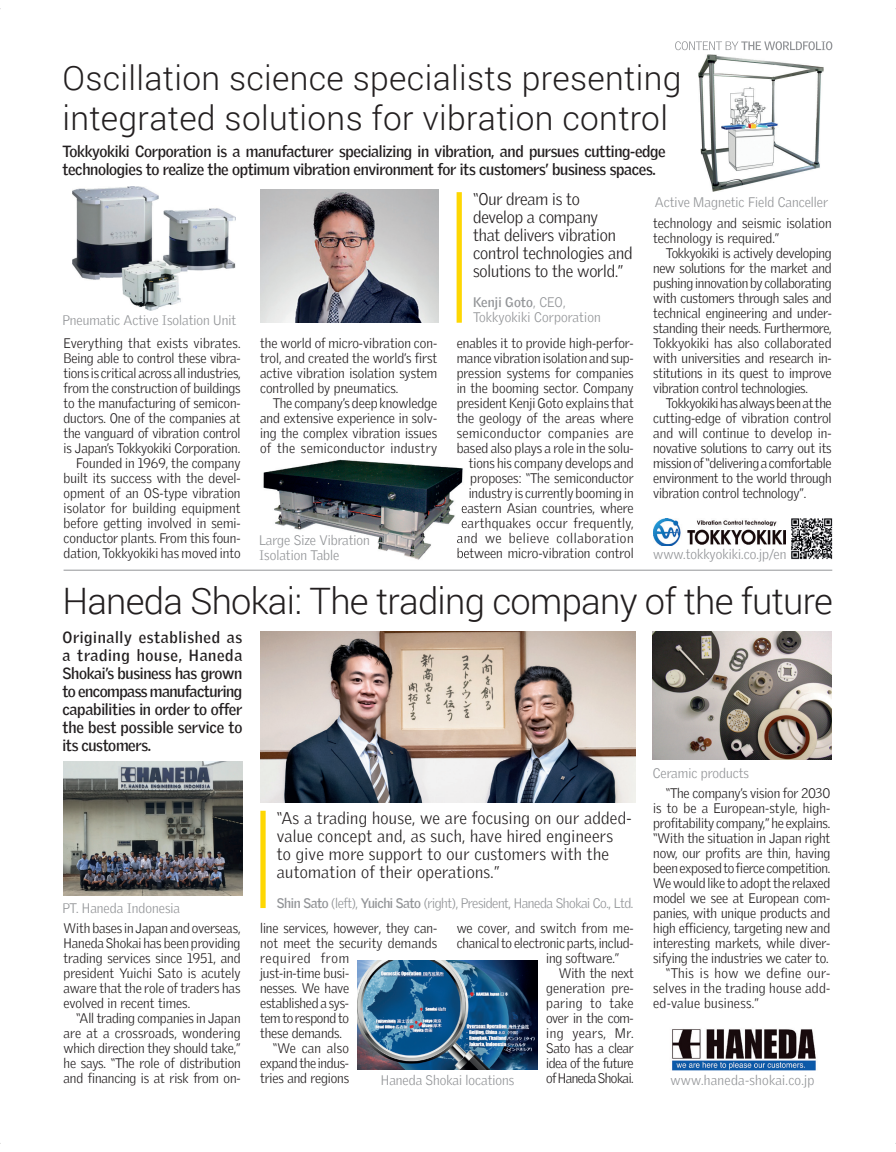
<style>
.page{position:relative;width:896px;height:1152px;background:#fff}
.page>*{position:absolute;margin:0;border:0;box-sizing:border-box;transform-origin:0 0}
.t1{font:300 36.45px "Roboto";letter-spacing:-.02em;color:#231f20}
.t2{font:300 33.6px/40px "Roboto";letter-spacing:.01em;color:#231f20}
.t3{font:300 16.5px/18px "Griffith Gothic";letter-spacing:.015em;color:#231f20}
.t4{font:300 16.5px/18px "Griffith Gothic";letter-spacing:-.01em;color:#231f20}
.t5{font:700 15.75px/18px "Griffith Gothic";letter-spacing:-.02em;color:#231f20;text-align:justify}
.t6{font:300 13.5px/15px "Griffith Gothic";letter-spacing:-.01em;color:#231f20;text-align:justify}
.t7{font:300 13.5px/15px "Griffith Gothic";color:#939598}
.t8{font:300 13.5px "Griffith Gothic";letter-spacing:-.03em;color:#939598}
.t9{font:300 13.5px "Griffith Gothic";letter-spacing:.02em;color:#231f20}
.t10{font:300 13.5px "Griffith Gothic";letter-spacing:.02em;color:#939598}
.t11{font:300 13.5px "Griffith Gothic";letter-spacing:.03em;color:#231f20}
.t12{font:300 13.5px "Griffith Gothic";letter-spacing:-.03em;color:#231f20}
.t13{font:300 13.5px "Griffith Gothic";letter-spacing:-.035em;color:#231f20}
.t14{font:300 13.5px "Griffith Gothic";letter-spacing:.01em;color:#231f20}
.t15{font:300 13.5px "Griffith Gothic";letter-spacing:.06em;color:#231f20}
.t16{font:300 13.5px "Griffith Gothic";letter-spacing:.025em;color:#231f20}
.t17{font:300 13.5px "Griffith Gothic";letter-spacing:.035em;color:#231f20}
.s1{font-weight:700}
</style>
<div class="page">
<svg style="left:675px;top:41px;width:157px;height:9px"></svg>
<hr style="left:64px;top:569px;width:768px;height:1px;background:#939598">
<img style="left:358px;top:960px;width:179px;height:108px">
<img style="left:260px;top:631px;width:375px;height:171px">
<div style="left:260px;top:810px;width:6px;height:97px;background:#fed702"></div>
<img style="left:672px;top:1029px;width:144px;height:41px">
<img style="left:653px;top:631px;width:178px;height:128px">
<img style="left:63px;top:761px;width:179px;height:134px">
<img style="left:260px;top:190px;width:179px;height:133px">
<div style="left:456px;top:192px;width:6px;height:131px;background:#fed702"></div>
<img style="left:698px;top:54px;width:125px;height:137px">
<img style="left:72px;top:187px;width:163px;height:123px">
<img style="left:263px;top:459px;width:204px;height:101px">
<svg style="left:457px;top:502px;width:10px;height:56px"></svg>
<img style="left:654px;top:519px;width:131px;height:27px">
<img style="left:791px;top:518px;width:41px;height:41px">
<h2 class="t2" style="left:62px;top:57px;width:620px">Oscillation science specialists presenting integrated solutions for vibration control</h2>
<p class="t5" style="left:62px;top:142px;width:605px">Tokkyokiki Corporation is a manufacturer specializing in vibration, and pursues cutting-edge technologies to realize the optimum vibration environment for its customers’ business spaces.</p>
<p class="t7" style="left:62px;top:312px;width:175px">Pneumatic Active Isolation Unit</p>
<p class="t6" style="left:64px;top:335px;width:179px;text-align:right">Everything that exists vibrates.<br>Being able to control these vibra&shy;tions is critical across all industries, from the construction of buildings to the manufacturing of semicon&shy;ductors. One of the companies at the vanguard of vibration control is Japan’s Tokkyokiki Corporation.<br>Founded in 1969, the company built its success with the devel&shy;opment of an OS-type vibration isolator for building equipment before getting involved in semi&shy;conductor plants. From this foun&shy;dation, Tokkyokiki has moved into</p>
<p class="t6" style="left:260px;top:335px;width:179px">the world of micro-vibration con&shy;trol, and created the world’s first active vibration isolation system controlled by pneumatics.</p>
<p class="t6" style="left:260px;top:395px;width:179px;text-indent:13px">The company’s deep knowledge and extensive experience in solv&shy;ing the complex vibration issues of the semiconductor industry</p>
<p class="t7" style="left:259px;top:532px;width:112px">Large Size Vibration<br>Isolation Table</p>
<p class="t4" style="left:473px;top:190px;width:161px">“Our dream is to develop a company<br>that delivers vibration control technologies and solutions to the world.”</p>
<p class="t7" style="left:473px;top:295px;width:129px"><span class="s1">Kenji Goto</span>, CEO,<br>Tokkyokiki Corporation</p>
<p class="t6" style="left:457px;top:335px;width:179px;text-align:right">enables it to provide high-perfor&shy;mance vibration isolation and sup&shy;pression systems for companies in the booming sector. Company president Kenji Goto explains that the geology of the areas where semiconductor companies are based also plays a role in the solu&shy;tions his company develops and proposes: “The semiconductor industry is currently booming in eastern Asian countries, where earthquakes occur frequently, and we believe collaboration between micro-vibration control</p>
<p class="t7" style="left:655px;top:194px;width:175px">Active Magnetic Field Canceller</p>
<p class="t6" style="left:653px;top:215px;width:180px">technol ogy and seismic isolation technology is required.”</p>
<p class="t6" style="left:653px;top:245px;width:180px;text-indent:13px">Tokkyokiki is actively developing new solutions for the market and pushing innovation by collaborating with customers through sales and technical engineering and under&shy;standing their needs. Furthermore, Tokkyokiki has also collaborated with universities and research in&shy;stitutions in its quest to improve vibration control technologies.</p>
<p class="t6" style="left:653px;top:395px;width:180px;text-indent:13px">Tokkyokiki has always been at the cutting-edge of vibration control and will continue to develop in&shy;novative solutions to carry out its mission of “delivering a comfortable environment to the world through vibration control technology”.</p>
<p class="t7" style="left:653px;top:546px;width:135px">www.tokkyokiki.co.jp/en</p>
<h1 class="t1" style="left:62px;top:576px;width:772px">Haneda Shokai: The trading company of the future</h1>
<p class="t5" style="left:62px;top:628px;width:181px">Originally established as a trading house, Haneda Shokai’s business has grown to encompass manufacturing capabilities in order to offer the best possible service to its customers.</p>
<p class="t7" style="left:62px;top:900px;width:119px">PT. Haneda Indonesia</p>
<p class="t6" style="left:64px;top:920px;width:179px">With bases in Japan and overseas, Haneda Shokai has been providing trading services since 1951, and president Yuichi Sato is acutely aware that the role of traders has evolved in recent times.</p>
<p class="t6" style="left:64px;top:1010px;width:179px;text-indent:13px">“All trading companies in Japan are at a crossroads, wondering which direction they should take,” he says. “The role of distribution and financing is at risk from on-</p>
<p class="t3" style="left:277px;top:808px;width:356px">“As a trading house, we are focusing on our added&shy;value concept and, as such, have hired engineers<br>to give more support to our customers with the automation of their operations.”</p>
<p class="t8" style="left:277px;top:895px;width:358px"><span class="s1">Shin Sato</span> (left), <span class="s1">Yuichi Sato</span> (right), President, Haneda Shokai Co., Ltd.</p>
<p class="t6" style="left:457px;top:920px;width:179px">we cover, and switch from me-</p>
<p class="t6" style="left:457px;top:935px;width:179px">chanical to electronic parts, includ-</p>
<p class="t6" style="left:546px;top:950px;width:75px">ing software.”</p>
<p class="t6" style="left:559px;top:965px;width:76px">With the next</p>
<p class="t14" style="left:546px;top:980px;width:89px">generation pre-</p>
<p class="t16" style="left:546px;top:995px;width:89px">paring to take</p>
<p class="t6" style="left:546px;top:1010px;width:89px">over in the com-</p>
<p class="t17" style="left:546px;top:1025px;width:89px">ing years, Mr.</p>
<p class="t6" style="left:546px;top:1040px;width:89px">Sato has a clear</p>
<p class="t12" style="left:546px;top:1055px;width:89px">idea of the future</p>
<p class="t13" style="left:546px;top:1070px;width:89px">of Haneda Shokai.</p>
<p class="t6" style="left:260px;top:920px;width:179px">line services, however, they can-</p>
<p class="t6" style="left:260px;top:935px;width:178px">not meet the security demands</p>
<p class="t15" style="left:260px;top:950px;width:91px">required from</p>
<p class="t6" style="left:260px;top:965px;width:90px">just-in-time busi-</p>
<p class="t6" style="left:260px;top:980px;width:90px">nesses. We have</p>
<p class="t6" style="left:260px;top:995px;width:90px">established a sys-</p>
<p class="t6" style="left:260px;top:1010px;width:90px">tem to respond to</p>
<p class="t6" style="left:260px;top:1025px;width:83px">these demands.</p>
<p class="t9" style="left:273px;top:1040px;width:78px">“We can also</p>
<p class="t6" style="left:260px;top:1055px;width:90px">expand the indus-</p>
<p class="t6" style="left:260px;top:1070px;width:90px">tries and regions</p>
<p class="t7" style="left:381px;top:1072px;width:135px">Haneda Shokai locations</p>
<p class="t7" style="left:653px;top:765px;width:98px">Ceramic products</p>
<p class="t6" style="left:666px;top:785px;width:166px">“The company’s vision for 2030</p>
<p class="t6" style="left:653px;top:800px;width:179px">is to be a European-style, high-</p>
<p class="t6" style="left:653px;top:815px;width:178px">profitability company,” he explains.</p>
<p class="t6" style="left:653px;top:830px;width:179px">“With the situation in Japan right</p>
<p class="t6" style="left:653px;top:845px;width:179px">now, our profits are thin, having</p>
<p class="t6" style="left:653px;top:860px;width:179px">been exposed to fierce competition.</p>
<p class="t6" style="left:653px;top:875px;width:179px">We would like to adopt the relaxed</p>
<p class="t6" style="left:653px;top:890px;width:179px">model we see at European com-</p>
<p class="t6" style="left:653px;top:905px;width:179px">panies, with unique products and</p>
<p class="t6" style="left:653px;top:920px;width:179px">high efficiency, targeting new and</p>
<p class="t6" style="left:653px;top:935px;width:179px">interesting markets, while diver-</p>
<p class="t6" style="left:653px;top:950px;width:177px">sifying the industries we cater to.</p>
<p class="t11" style="left:666px;top:965px;width:166px">“This is how we define our-</p>
<p class="t9" style="left:653px;top:980px;width:179px">selves in the trading house add-</p>
<p class="t9" style="left:653px;top:995px;width:107px">ed-value business.”</p>
<p class="t10" style="left:670px;top:1072px;width:145px">www.haneda-shokai.co.jp</p>
</div>
